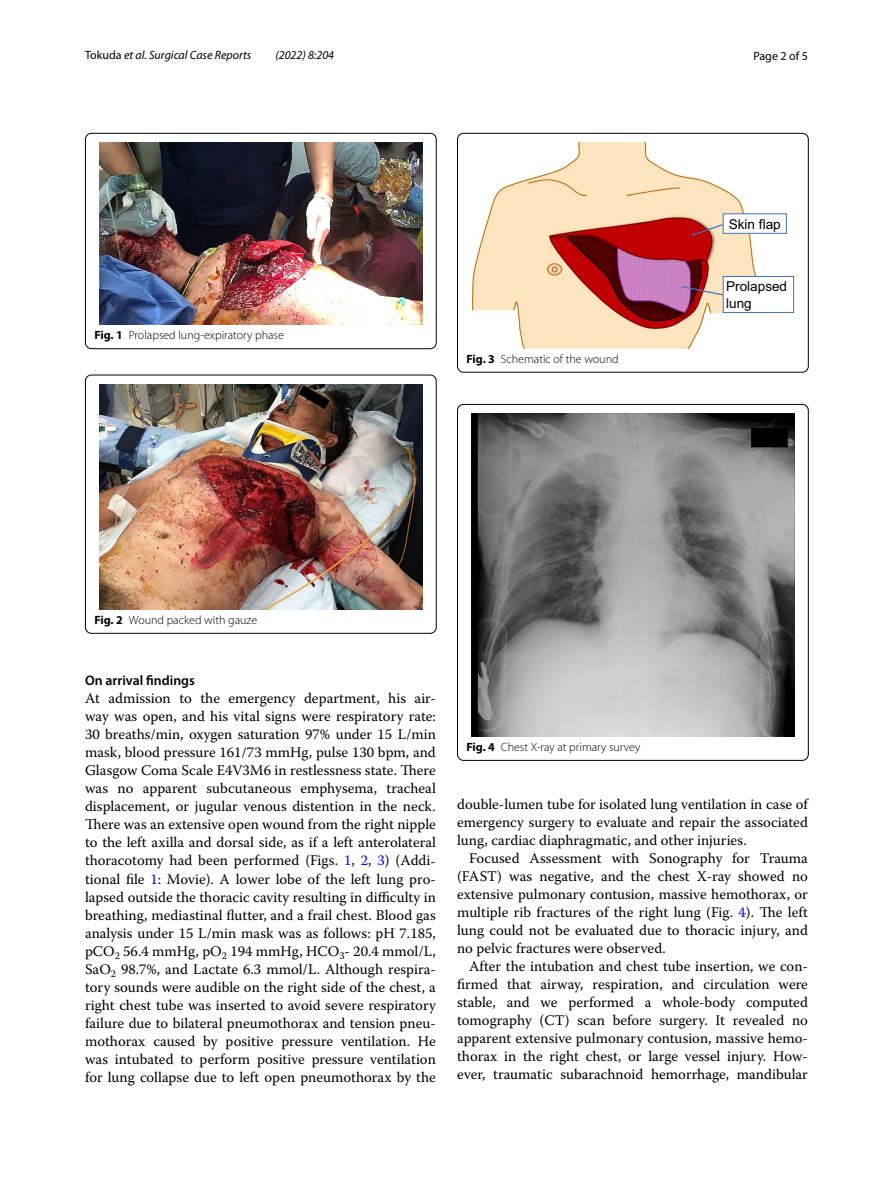
<style>
.page{position:relative;width:893px;height:1187px;background:#fff}
.page>*{position:absolute;margin:0;border:0;box-sizing:border-box;transform-origin:0 0}
.t1{font:14.7px/18px "Warnock Pro";color:#000;text-align:justify}
.t2{font:600 13.8px "Myriad Pro";color:#000}
.t3{font:13.65px "Arial";color:#000}
.t4{font:13.5px "Arial";color:#000}
.t5{font:300 12px "Myriad Pro";color:#000}
.t6{font:italic 12px "Myriad Pro";color:#000}
.t7{font:12px "Myriad Pro";color:#000}
.s1{font-style:normal}
.s2{font-weight:700}
.s3{color:#00f}
</style>
<div class="page">
<img style="left:99px;top:142px;width:323px;height:182px">
<div style="left:85px;top:133px;width:351px;height:216px;border:1px solid #000;border-radius:6px"></div>
<img style="left:99px;top:384px;width:323px;height:225px">
<div style="left:85px;top:375px;width:351px;height:258px;border:1px solid #000;border-radius:6px"></div>
<img style="left:472px;top:142px;width:296px;height:206px">
<div style="left:723px;top:214px;width:63px;height:19px;background:#fff"></div>
<div style="left:723px;top:276px;width:71px;height:36px;background:#fff"></div>
<div style="left:723px;top:213px;width:64px;height:20px;border:1px solid #4472c4"></div>
<svg style="left:690px;top:223px;width:34px;height:14px"></svg>
<div style="left:723px;top:276px;width:71px;height:36px;border:1px solid #4472c4"></div>
<svg style="left:680px;top:285px;width:44px;height:11px"></svg>
<div style="left:457px;top:133px;width:351px;height:239px;border:1px solid #000;border-radius:6px"></div>
<img style="left:471px;top:413px;width:323px;height:323px">
<div style="left:457px;top:404px;width:351px;height:356px;border:1px solid #000;border-radius:6px"></div>
<p class="t6" style="left:85px;top:48px;width:168px"><span class="s1">Tokuda</span> et al. Surgical Case Reports</p>
<p class="t6" style="left:275px;top:48px;width:60px">(2022) 8:204</p>
<p class="t7" style="left:753px;top:48px;width:56px">Page 2 of 5</p>
<p class="t3" style="left:729px;top:215px;width:53px">Skin flap</p>
<p class="t5" style="left:94px;top:329px;width:191px"><span class="s2">Fig. 1</span> Prolapsed lung-expiratory phase</p>
<p class="t5" style="left:466px;top:352px;width:154px"><span class="s2">Fig. 3</span> Schematic of the wound</p>
<p class="t3" style="left:726px;top:277px;width:62px">Prolapsed</p>
<p class="t4" style="left:726px;top:294px;width:27px">lung</p>
<p class="t5" style="left:94px;top:613px;width:164px"><span class="s2">Fig. 2</span> Wound packed with gauze</p>
<p class="t2" style="left:85px;top:672px;width:111px">On arrival findings</p>
<p class="t1" style="left:85px;top:689px;width:352px">At admission to the emergency department, his air&shy;way was open, and his vital signs were respiratory rate:<br>30 breaths/min, oxygen saturation 97% under 15 L/min mask, blood pressure 161/73 mmHg, pulse 130 bpm, and Glasgow Coma Scale E4V3M6 in restlessness state. There was no apparent subcutaneous emphysema, tracheal displacement, or jugular venous distention in the neck.<br>There was an extensive open wound from the right nipple to the left axilla and dorsal side, as if a left anterolateral thoracotomy had been performed (Figs. <span class="s3">1</span>, <span class="s3">2</span>, <span class="s3">3</span>) (Addi&shy;tional file <span class="s3">1</span>: Movie). A lower lobe of the left lung pro&shy;lapsed outside the thoracic cavity resulting in difficulty in breathing, mediastinal flutter, and a frail chest. Blood gas analysis under 15 L/min mask was as follows: pH 7.185, pCO<sub>2</sub> 56.4 mmHg, pO<sub>2</sub> 194 mmHg, HCO<sub>3</sub>- 20.4 mmol/L, SaO<sub>2</sub> 98.7%, and Lactate 6.3 mmol/L. Although respira&shy;tory sounds were audible on the right side of the chest, a right chest tube was inserted to avoid severe respiratory failure due to bilateral pneumothorax and tension pneu&shy;mothorax caused by positive pressure ventilation. He was intubated to perform positive pressure ventilation for lung collapse due to left open pneumothorax by the</p>
<p class="t5" style="left:466px;top:740px;width:175px"><span class="s2">Fig. 4</span> Chest X-ray at primary survey</p>
<p class="t1" style="left:457px;top:795px;width:352px">double-lumen tube for isolated lung ventilation in case of emergency surgery to evaluate and repair the associated lung, cardiac diaphragmatic, and other injuries.</p>
<p class="t1" style="left:457px;top:848px;width:352px;text-indent:12px">Focused Assessment with Sonography for Trauma (FAST) was negative, and the chest X-ray showed no extensive pulmonary contusion, massive hemothorax, or multiple rib fractures of the right lung (Fig. <span class="s3">4</span>). The left lung could not be evaluated due to thoracic injury, and no pelvic fractures were observed.</p>
<p class="t1" style="left:457px;top:956px;width:352px;text-indent:12px">After the intubation and chest tube insertion, we con&shy;firmed that airway, respiration, and circulation were stable, and we performed a whole-body computed tomography (CT) scan before surgery. It revealed no apparent extensive pulmonary contusion, massive hemo&shy;thorax in the right chest, or large vessel injury. How&shy;ever, traumatic subarachnoid hemorrhage, mandibular</p>
</div>
